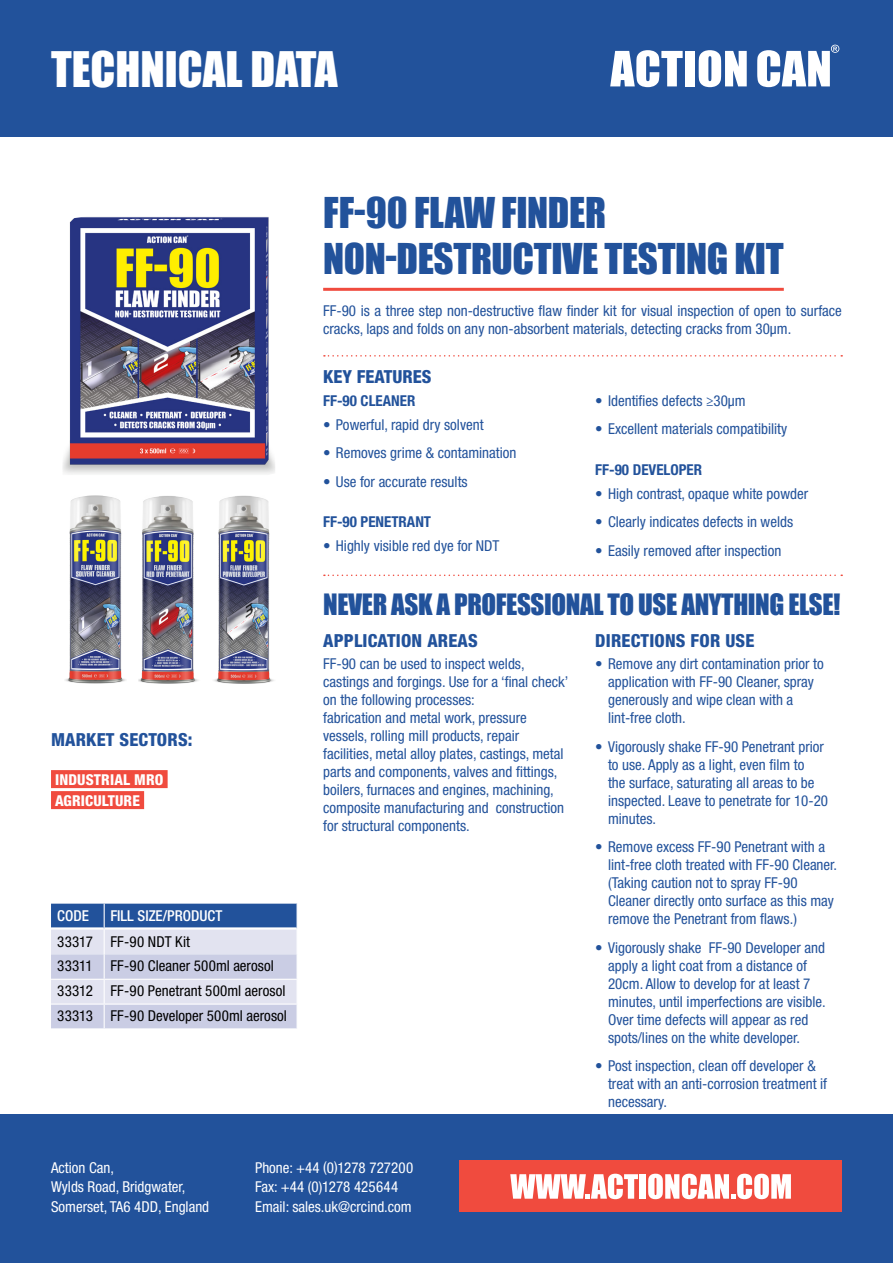
<style>
.page{position:relative;width:893px;height:1263px;background:#fff}
.page>*{position:absolute;margin:0;border:0;box-sizing:border-box;transform-origin:0 0}
.t1{font:45px "Impact";color:#fff}
.t2{font:39px/46.8px "Impact";letter-spacing:-.01em;color:#22529b}
.t3{font:27px "Impact";letter-spacing:-.015em;color:#22529b}
.t4{font:800 condensed 18px "Helvetica Neue LT Std";letter-spacing:.01em;color:#22529b}
.t5{font:condensed 15px/18px "Helvetica Neue LT Std";color:#22529b}
.t6{font:condensed 15px/19.5px "Helvetica Neue LT Std";color:#fff}
.t7{font:condensed 15px/24.8px "Helvetica Neue LT Std";letter-spacing:.005em;color:#000}
.t8{font:700 condensed 15px "Helvetica Neue LT Std";color:#22529b}
.t9{font:800 condensed 15px/21px "Helvetica Neue LT Std";letter-spacing:.01em;color:#fff}
.t10{font:500 condensed 15px "Helvetica Neue LT Std";color:#fff}
</style>
<div class="page">
<div style="left:0;top:0;width:893px;height:136px;background:#22529b"></div>
<div style="left:0;top:1114px;width:893px;height:149px;background:#22529b"></div>
<div style="left:459px;top:1161px;width:383px;height:51px;background:#f04b3e"></div>
<svg style="left:510px;top:1174px;width:128px;height:25px"></svg>
<div style="left:639px;top:1174px;width:7px;height:25px;background:#fff"></div>
<svg style="left:648px;top:1174px;width:143px;height:25px"></svg>
<hr style="left:323px;top:288px;width:461px;height:3px;background:#f04b3e">
<svg style="left:610px;top:50px;width:73px;height:37px"></svg>
<div style="left:685px;top:51px;width:10px;height:35px;background:#fff"></div>
<svg style="left:699px;top:50px;width:48px;height:37px"></svg>
<svg style="left:757px;top:45px;width:82px;height:42px"></svg>
<svg style="left:324px;top:355px;width:518px;height:2px"></svg>
<svg style="left:324px;top:574px;width:518px;height:2px"></svg>
<div style="left:51px;top:770px;width:117px;height:18px;background:#f04b3e"></div>
<div style="left:51px;top:791px;width:93px;height:18px;background:#f04b3e"></div>
<svg style="left:51px;top:904px;width:246px;height:124px;background:#b6c0dc"></svg>
<img style="left:63px;top:217px;width:212px;height:257px">
<img style="left:138px;top:496px;width:60px;height:188px">
<img style="left:214px;top:495px;width:60px;height:189px">
<img style="left:65px;top:495px;width:61px;height:189px">
<h1 class="t1" style="left:51px;top:34px;width:288px">TECHNICAL DATA</h1>
<h2 class="t2" style="left:323px;top:188px;width:211px">FF-90 FLAW FINDE</h2>
<h2 class="t2" style="left:323px;top:188px;width:462px;text-indent:262px">R<br>NON-DESTRUCTIVE TESTING KIT</h2>
<p class="t5" style="left:323px;top:302px;width:520px">FF-90 is a three step non-destructive flaw finder kit for visual inspection of open to surface cracks, laps and folds on any non-absorbent materials, detecting cracks from 30µm.</p>
<p class="t4" style="left:323px;top:366px;width:110px">KEY FEATURES</p>
<p class="t8" style="left:323px;top:391px;width:94px">FF-90 CLEANER</p>
<p class="t5" style="left:323px;top:415px;width:162px">• Powerful, rapid dry solvent</p>
<p class="t5" style="left:323px;top:444px;width:195px">• Removes grime &amp; contamination</p>
<p class="t5" style="left:323px;top:472px;width:146px">• Use for accurate results</p>
<p class="t8" style="left:323px;top:513px;width:109px">FF-90 PENETRANT</p>
<p class="t5" style="left:323px;top:537px;width:178px">• Highly visible red dye for NDT</p>
<p class="t5" style="left:595px;top:391px;width:152px">• Identifies defects ≥30µm</p>
<p class="t5" style="left:595px;top:420px;width:193px">• Excellent materials compatibility</p>
<p class="t8" style="left:595px;top:460px;width:92px">FF-90 DEVELOPER</p>
<p class="t5" style="left:595px;top:484px;width:214px">• High contrast, opaque white powder</p>
<p class="t5" style="left:595px;top:513px;width:199px">• Clearly indicates defects in welds</p>
<p class="t5" style="left:595px;top:541px;width:187px">• Easily removed after inspection</p>
<h3 class="t3" style="left:323px;top:583px;width:519px">NEVER ASK A PROFESSIONAL TO USE ANYTHING ELSE!</h3>
<p class="t4" style="left:51px;top:728px;width:143px">MARKET SECTORS:</p>
<p class="t9" style="left:55px;top:769px;width:101px">INDUSTRIAL MRO<br>AGRICULTURE</p>
<p class="t10" style="left:57px;top:907px;width:33px">CODE</p>
<p class="t10" style="left:110px;top:907px;width:113px">FILL SIZE/PRODUCT</p>
<p class="t7" style="left:57px;top:929px;width:231px">33317 FF-90 NDT Kit<br>33311 FF-90 Cleaner 500ml aerosol<br>33312 FF-90 Penetrant 500ml aerosol<br>33313 FF-90 Developer 500ml aerosol</p>
<p class="t4" style="left:323px;top:630px;width:116px">APPLICATION AREAS</p>
<p class="t5" style="left:323px;top:655px;width:247px">FF-90 can be used to inspect welds, castings and forgings. Use for a ‘final check’ on the following processes:<br>fabrication and metal work, pressure vessels, rolling mill products, repair facilities, metal alloy plates, castings, metal parts and components, valves and fittings, boilers, furnaces and engines, machining, composite manufacturing and construction for structural components.</p>
<p class="t6" style="left:51px;top:1158px;width:160px">Action Can,<br>Wylds Road, Bridgwater,<br>Somerset, TA6 4DD, England</p>
<p class="t6" style="left:255px;top:1158px;width:160px">Phone: +44 (0)1278 727200<br>Fax: +44 (0)1278 425644<br>Email: sales.uk@crcind.com</p>
<p class="t4" style="left:595px;top:630px;width:26px">DIRECT</p>
<p class="t4" style="left:649px;top:630px;width:17px">IONS</p>
<p class="t4" style="left:691px;top:630px;width:45px">FOR USE</p>
<p class="t5" style="left:608px;top:655px;width:217px;text-indent:-13px">• Remove any dirt contamination prior to application with FF-90 Cleaner, spray generously and wipe clean with a lint-free cloth.</p>
<p class="t5" style="left:608px;top:737px;width:222px;text-indent:-13px">• Vigorously shake FF-90 Penetrant prior to use. Apply as a light, even film to<br>the surface, saturating all areas to be inspected. Leave to penetrate for 10-20 minutes.</p>
<p class="t5" style="left:608px;top:838px;width:231px;text-indent:-13px">• Remove excess FF-90 Penetrant with a lint-free cloth treated with FF-90 Cleaner. (Taking caution not to spray FF-90<br>Cleaner directly onto surface as this may remove the Penetrant from flaws.)</p>
<p class="t5" style="left:608px;top:938px;width:219px;text-indent:-13px">• Vigorously shake FF-90 Developer and apply a light coat from a distance of 20cm. Allow to develop for at least 7 minutes, until imperfections are visible.<br>Over time defects will appear as red spots/lines on the white developer.</p>
<p class="t5" style="left:608px;top:1057px;width:221px;text-indent:-13px">• Post inspection, clean off developer &amp; treat with an anti-corrosion treatment if necessary.</p>
</div>
